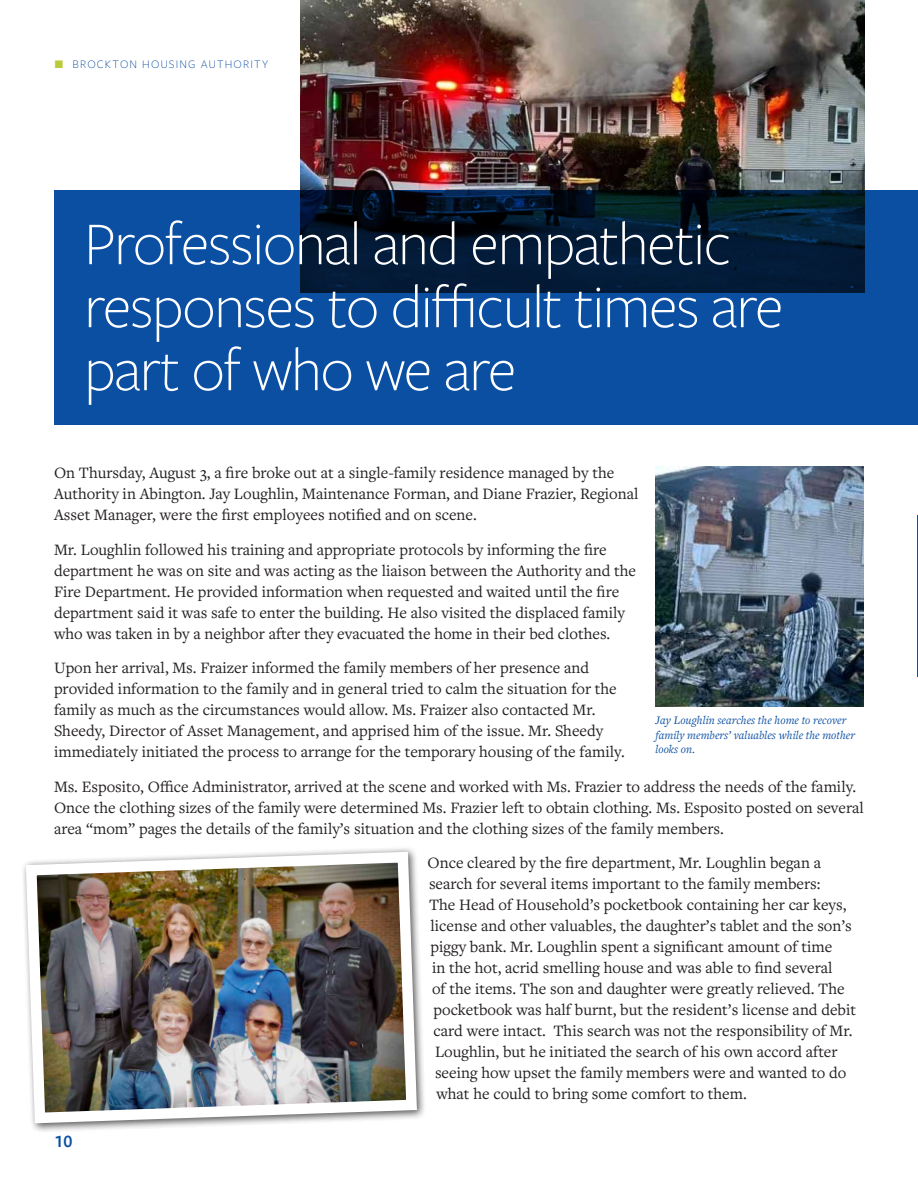
<style>
.page{position:relative;width:918px;height:1188px;background:#fff}
.page>*{position:absolute;margin:0;border:0;box-sizing:border-box;transform-origin:0 0}
.t1{font:300 63px/63px "Freight Sans Pro";letter-spacing:-.025em;color:#fff}
.t2{font:600 18px "Freight Sans Pro";color:#0a4fa2}
.t3{font:16.5px/21px "Freight Text Pro";color:#231f20}
.t4{font:italic 12px/14.4px "Freight Text Pro";color:#0a4fa2}
.t5{font:300 12px "Freight Sans Pro";letter-spacing:.1em;color:#0a4fa2}
.s1{color:#b9ca3a}
</style>
<div class="page">
<img style="left:301px;top:0;width:563px;height:191px">
<svg style="left:54px;top:191px;width:864px;height:234px;background:#083f81"></svg>
<img style="left:656px;top:467px;width:207px;height:240px">
<div style="left:21px;top:847px;width:405px;height:286px;background:#231f20;opacity:.75"></div>
<img style="left:21px;top:847px;width:401px;height:282px">
<hr style="left:917px;top:515px;width:1px;height:161px;background:#0a4fa2">
<p class="t5" style="left:54px;top:56px;width:215px"><span class="s1">T</span> BROCKTON HOUSING AUTHORITY</p>
<p class="t1" style="left:84px;top:210px;width:701px">Professional and empathetic responses to difficult times are part of who we are</p>
<p class="t3" style="left:54px;top:462px;width:586px">On Thursday, August 3, a fire broke out at a single-family residence managed by the<br>Authority in Abington. Jay Loughlin, Maintenance Forman, and Diane Frazier, Regional<br>Asset Manager, were the first employees notified and on scene.</p>
<p class="t3" style="left:54px;top:538px;width:584px">Mr. Loughlin followed his training and appropriate protocols by informing the fire department he was on site and was acting as the liaison between the Authority and the Fire Department. He provided information when requested and waited until the fire department said it was safe to enter the building. He also visited the displaced family who was taken in by a neighbor after they evacuated the home in their bed clothes.</p>
<p class="t3" style="left:54px;top:657px;width:572px">Upon her arrival, Ms. Fraizer informed the family members of her presence and provided information to the family and in general tried to calm the situation for the family as much as the circumstances would allow. Ms. Fraizer also contacted Mr.<br>Sheedy, Director of Asset Management, and apprised him of the issue. Mr. Sheedy immediately initiated the process to arrange for the temporary housing of the family.</p>
<p class="t3" style="left:54px;top:775px;width:811px">Ms. Esposito, Office Administrator, arrived at the scene and worked with Ms. Frazier to address the needs of the family.<br>Once the clothing sizes of the family were determined Ms. Frazier left to obtain clothing. Ms. Esposito posted on several area “mom” pages the details of the family’s situation and the clothing sizes of the family members.</p>
<p class="t3" style="left:428px;top:852px;width:395px">Once cleared by the fire department, Mr. Loughlin began a</p>
<p class="t3" style="left:429px;top:873px;width:393px">search for several items important to the family members:</p>
<p class="t3" style="left:429px;top:894px;width:419px">The Head of Household’s pocketbook containing her car keys,</p>
<p class="t3" style="left:430px;top:915px;width:423px">license and other valuables, the daughter’s tablet and the son’s</p>
<p class="t3" style="left:430px;top:936px;width:403px">piggy bank. Mr. Loughlin spent a significant amount of time</p>
<p class="t3" style="left:432px;top:957px;width:402px">in the hot, acrid smelling house and was able to find several</p>
<p class="t3" style="left:432px;top:978px;width:414px">of the items. The son and daughter were greatly relieved. The</p>
<p class="t3" style="left:434px;top:999px;width:424px">pocketbook was half burnt, but the resident’s license and debit</p>
<p class="t3" style="left:434px;top:1020px;width:421px">card were intact. This search was not the responsibility of Mr.</p>
<p class="t3" style="left:435px;top:1041px;width:404px">Loughlin, but he initiated the search of his own accord after</p>
<p class="t3" style="left:435px;top:1062px;width:413px">seeing how upset the family members were and wanted to do</p>
<p class="t3" style="left:436px;top:1083px;width:312px">what he could to bring some comfort to them.</p>
<p class="t4" style="left:656px;top:713px;width:201px">Jay Loughlin searches the home to recover family members’ valuables while the mother looks on.</p>
<p class="t2" style="left:54px;top:1128px;width:19px">10</p>
</div>
